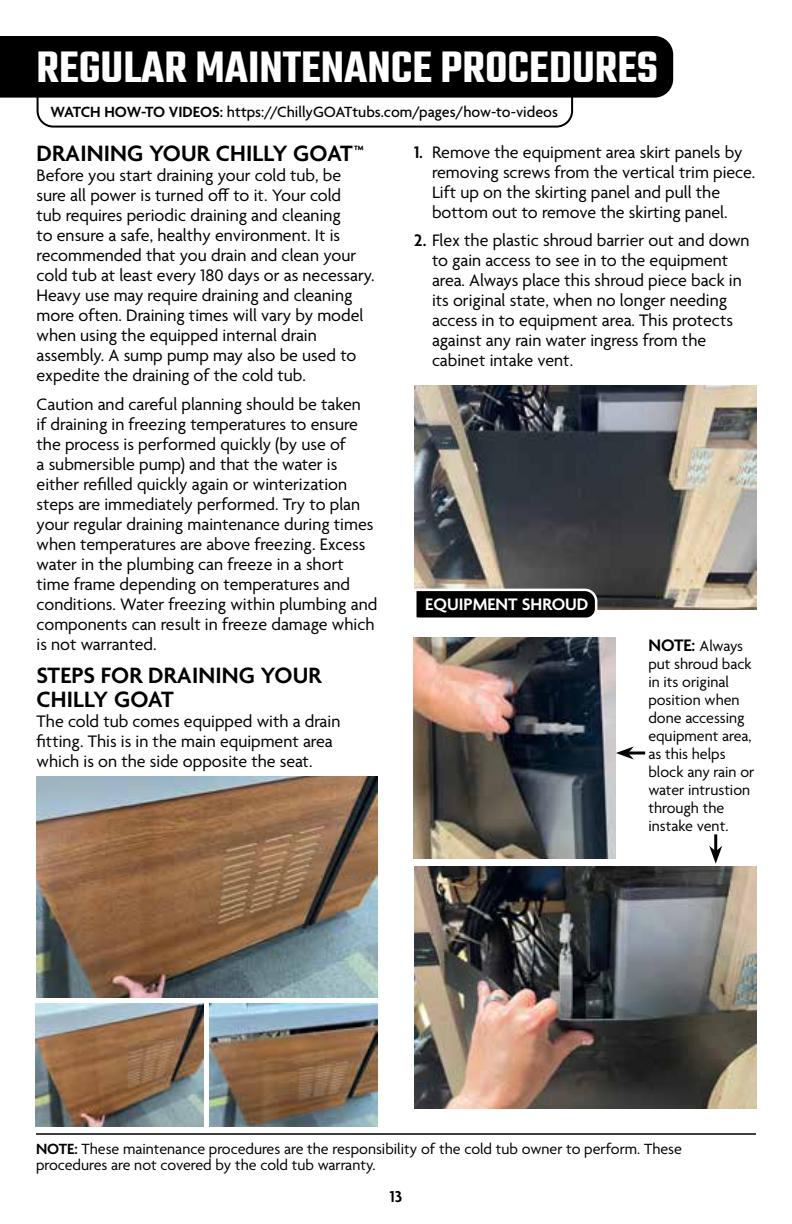
<style>
.page{position:relative;width:792px;height:1224px;background:#fff}
.page>*{position:absolute;margin:0;border:0;box-sizing:border-box;transform-origin:0 0}
.t1{font:600 48px "Teko";color:#fff}
.t2{font:600 24px/24px "Agenda";letter-spacing:.005em;color:#000}
.t3{font:18px/20px "Agenda";color:#000}
.t4{font:600 18px "Agenda";color:#fff}
.t5{font:600 17px "Agenda";color:#000}
.t6{font:16px/18px "Agenda";color:#000}
.t7{font:500 16px "Agenda";color:#000}
.s1{font-weight:600}
.s2{font-weight:600;font-size:18px}
</style>
<div class="page">
<div style="left:0;top:36px;width:673px;height:62px;background:#000"></div>
<svg style="left:36px;top:76px;width:538px;height:52px"></svg>
<hr style="left:36px;top:1133px;width:720px;height:2px;background:#000">
<img style="left:36px;top:777px;width:342px;height:220px">
<img style="left:36px;top:1003px;width:168px;height:124px">
<img style="left:210px;top:1003px;width:168px;height:124px">
<img style="left:414px;top:638px;width:202px;height:221px">
<img style="left:414px;top:866px;width:342px;height:243px">
<svg style="left:616px;top:746px;width:29px;height:14px"></svg>
<hr style="left:714px;top:834px;width:3px;height:17px;background:#000">
<svg style="left:709px;top:846px;width:13px;height:18px"></svg>
<img style="left:414px;top:386px;width:342px;height:224px">
<svg style="left:414px;top:587px;width:185px;height:31px;background:#272626"></svg>
<h1 class="t1" style="left:37px;top:38px;width:623px">REGULAR MAINTENANCE PROCEDURES</h1>
<p class="t7" style="left:50px;top:103px;width:509px"><span class="s1">WATCH HOW-TO VIDEOS:</span> https://ChillyGOATtubs.com/pages/how-to-videos</p>
<h2 class="t2" style="left:37px;top:143px;width:329px">DRAINING YOUR CHILLY GOAT™</h2>
<p class="t3" style="left:37px;top:166px;width:340px">Before you start draining your cold tub, be sure all power is turned off to it. Your cold<br>tub requires periodic draining and cleaning<br>to ensure a safe, healthy environment. It is recommended that you drain and clean your cold tub at least every 180 days or as necessary.<br>Heavy use may require draining and cleaning more often. Draining times will vary by model when using the equipped internal drain assembly. A sump pump may also be used to expedite the draining of the cold tub.</p>
<p class="t3" style="left:37px;top:395px;width:342px">Caution and careful planning should be taken<br>if draining in freezing temperatures to ensure the process is performed quickly (by use of<br>a submersible pump) and that the water is either refilled quickly again or winterization steps are immediately performed. Try to plan your regular draining maintenance during times when temperatures are above freezing. Excess water in the plumbing can freeze in a short time frame depending on temperatures and conditions. Water freezing within plumbing and components can result in freeze damage which is not warranted.</p>
<h2 class="t2" style="left:37px;top:665px;width:287px">STEPS FOR DRAINING YOUR<br>CHILLY GOAT</h2>
<p class="t3" style="left:37px;top:712px;width:305px">The cold tub comes equipped with a drain fitting. This is in the main equipment area which is on the side opposite the seat.</p>
<p class="t3" style="left:432px;top:144px;width:325px;text-indent:-18px"><span class="s1">1.</span> Remove the equipment area skirt panels by removing screws from the vertical trim piece.<br>Lift up on the skirting panel and pull the bottom out to remove the skirting panel.</p>
<p class="t3" style="left:432px;top:231px;width:319px;text-indent:-18px"><span class="s1">2.</span> Flex the plastic shroud barrier out and down to gain access to see in to the equipment area. Always place this shroud piece back in its original state, when no longer needing access in to equipment area. This protects against any rain water ingress from the cabinet intake vent.</p>
<p class="t4" style="left:425px;top:594px;width:165px">EQUIPMENT SHROUD</p>
<p class="t6" style="left:648px;top:638px;width:107px"><span class="s2">NOTE:</span> Always put shroud back in its original position when done accessing equipment area, as this helps block any rain or water intrustion through the instake vent.</p>
<p class="t6" style="left:36px;top:1142px;width:647px;line-height:16px"><span class="s1">NOTE:</span> These maintenance procedures are the responsibility of the cold tub owner to perform. These procedures are not covered by the cold tub warranty.</p>
<p class="t5" style="left:390px;top:1188px;width:14px">13</p>
</div>
